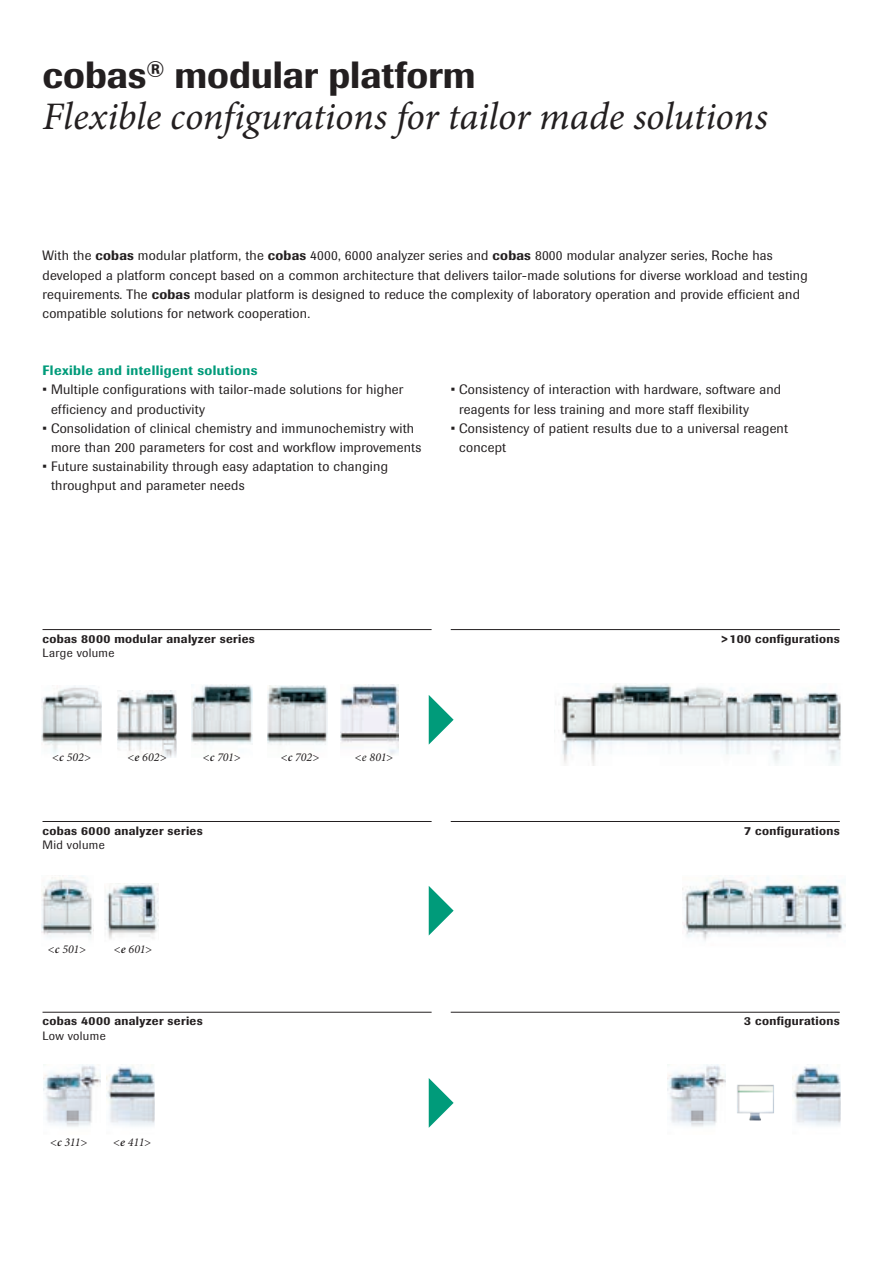
<style>
.page{position:relative;width:893px;height:1263px;background:#fff}
.page>*{position:absolute;margin:0;border:0;box-sizing:border-box;transform-origin:0 0}
.t1{font:italic 39px "Minion Pro";letter-spacing:-.01em;color:#231f20}
.t2{font:500 37.5px "Imago Pro";color:#231f20}
.t3{font:13.5px/19.2px "Imago Pro";letter-spacing:.015em;color:#231f20}
.t4{font:500 13.5px "Imago Pro";letter-spacing:.03em;color:#009b7a}
.t5{font:500 12px "Imago Pro";letter-spacing:.03em;color:#231f20}
.t6{font:italic 12px "Minion Pro";letter-spacing:-.01em;color:#231f20}
.t7{font:12px "Imago Pro";letter-spacing:.03em;color:#231f20}
.s1{font-weight:500}
.s2{font-weight:600}
</style>
<div class="page">
<img style="left:683px;top:877px;width:162px;height:64px">
<img style="left:42px;top:875px;width:52px;height:63px">
<img style="left:105px;top:883px;width:54px;height:56px">
<img style="left:554px;top:683px;width:287px;height:82px">
<img style="left:42px;top:686px;width:60px;height:69px">
<img style="left:192px;top:685px;width:60px;height:61px">
<img style="left:268px;top:685px;width:59px;height:60px">
<img style="left:117px;top:691px;width:60px;height:67px">
<img style="left:668px;top:1065px;width:57px;height:62px">
<img style="left:793px;top:1064px;width:48px;height:62px">
<img style="left:43px;top:1065px;width:58px;height:62px">
<img style="left:106px;top:1064px;width:49px;height:62px">
<hr style="left:43px;top:629px;width:389px;height:1px;background:#231f20">
<hr style="left:451px;top:629px;width:389px;height:1px;background:#231f20">
<hr style="left:43px;top:821px;width:389px;height:1px;background:#231f20">
<hr style="left:451px;top:821px;width:389px;height:1px;background:#231f20">
<hr style="left:43px;top:1012px;width:389px;height:1px;background:#231f20">
<hr style="left:451px;top:1012px;width:389px;height:1px;background:#231f20">
<svg style="left:429px;top:695px;width:25px;height:50px"></svg>
<svg style="left:429px;top:886px;width:25px;height:49px"></svg>
<svg style="left:429px;top:1078px;width:25px;height:50px"></svg>
<img style="left:737px;top:1085px;width:37px;height:36px">
<img style="left:340px;top:684px;width:59px;height:71px">
<h2 class="t2" style="left:43px;top:51px;width:435px">cobas<sup>®</sup> modular platform</h2>
<h1 class="t1" style="left:43px;top:90px;width:727px">Flexible configurations for tailor made solutions</h1>
<p class="t3" style="left:43px;top:246px;width:767px">With the <span class="s1">cobas</span> modular platform, the <span class="s1">cobas</span> 4000, 6000 analyzer series and <span class="s1">cobas</span> 8000 modular analyzer series, Roche has developed a platform concept based on a common architecture that delivers tailor-made solutions for diverse workload and testing requirements. The <span class="s1">cobas</span> modular platform is designed to reduce the complexity of laboratory operation and provide efficient and compatible solutions for network cooperation.</p>
<p class="t4" style="left:43px;top:362px;width:216px">Flexible and intelligent solutions</p>
<p class="t3" style="left:51px;top:380px;width:354px;text-indent:-9px">• Multiple configurations with tailor-made solutions for higher efficiency and productivity</p>
<p class="t3" style="left:51px;top:418px;width:372px;text-indent:-9px">• Consolidation of clinical chemistry and immunochemistry with more than 200 parameters for cost and workflow improvements</p>
<p class="t3" style="left:51px;top:456px;width:339px;text-indent:-9px">• Future sustainability through easy adaptation to changing throughput and parameter needs</p>
<p class="t3" style="left:459px;top:380px;width:323px;text-indent:-9px">• Consistency of interaction with hardware, software and reagents for less training and more staff flexibility</p>
<p class="t3" style="left:459px;top:418px;width:330px;text-indent:-9px">• Consistency of patient results due to a universal reagent concept</p>
<p class="t5" style="left:43px;top:631px;width:214px">cobas 8000 modular analyzer series</p>
<p class="t7" style="left:43px;top:645px;width:73px">Large volume</p>
<p class="t6" style="left:52px;top:749px;width:40px">&lt;<span class="s2">c</span> 502&gt;</p>
<p class="t6" style="left:127px;top:749px;width:41px">&lt;<span class="s2">e</span> 602&gt;</p>
<p class="t6" style="left:203px;top:749px;width:39px">&lt;<span class="s2">c</span> 701&gt;</p>
<p class="t6" style="left:281px;top:749px;width:40px">&lt;<span class="s2">c</span> 702&gt;</p>
<p class="t6" style="left:355px;top:749px;width:40px">&lt;e 801&gt;</p>
<p class="t5" style="left:43px;top:823px;width:162px">cobas 6000 analyzer series</p>
<p class="t7" style="left:43px;top:837px;width:64px">Mid volume</p>
<p class="t6" style="left:48px;top:941px;width:39px">&lt;<span class="s2">c</span> 501&gt;</p>
<p class="t6" style="left:114px;top:941px;width:40px">&lt;<span class="s2">e</span> 601&gt;</p>
<p class="t5" style="left:43px;top:1013px;width:162px">cobas 4000 analyzer series</p>
<p class="t7" style="left:43px;top:1028px;width:65px">Low volume</p>
<p class="t6" style="left:50px;top:1133px;width:39px">&lt;<span class="s2">c</span> 311&gt;</p>
<p class="t6" style="left:113px;top:1133px;width:39px">&lt;<span class="s2">e</span> 411&gt;</p>
<p class="t5" style="left:720px;top:631px;width:121px">&gt;100 configurations</p>
<p class="t5" style="left:744px;top:823px;width:97px">7 configurations</p>
<p class="t5" style="left:744px;top:1013px;width:97px">3 configurations</p>
</div>
